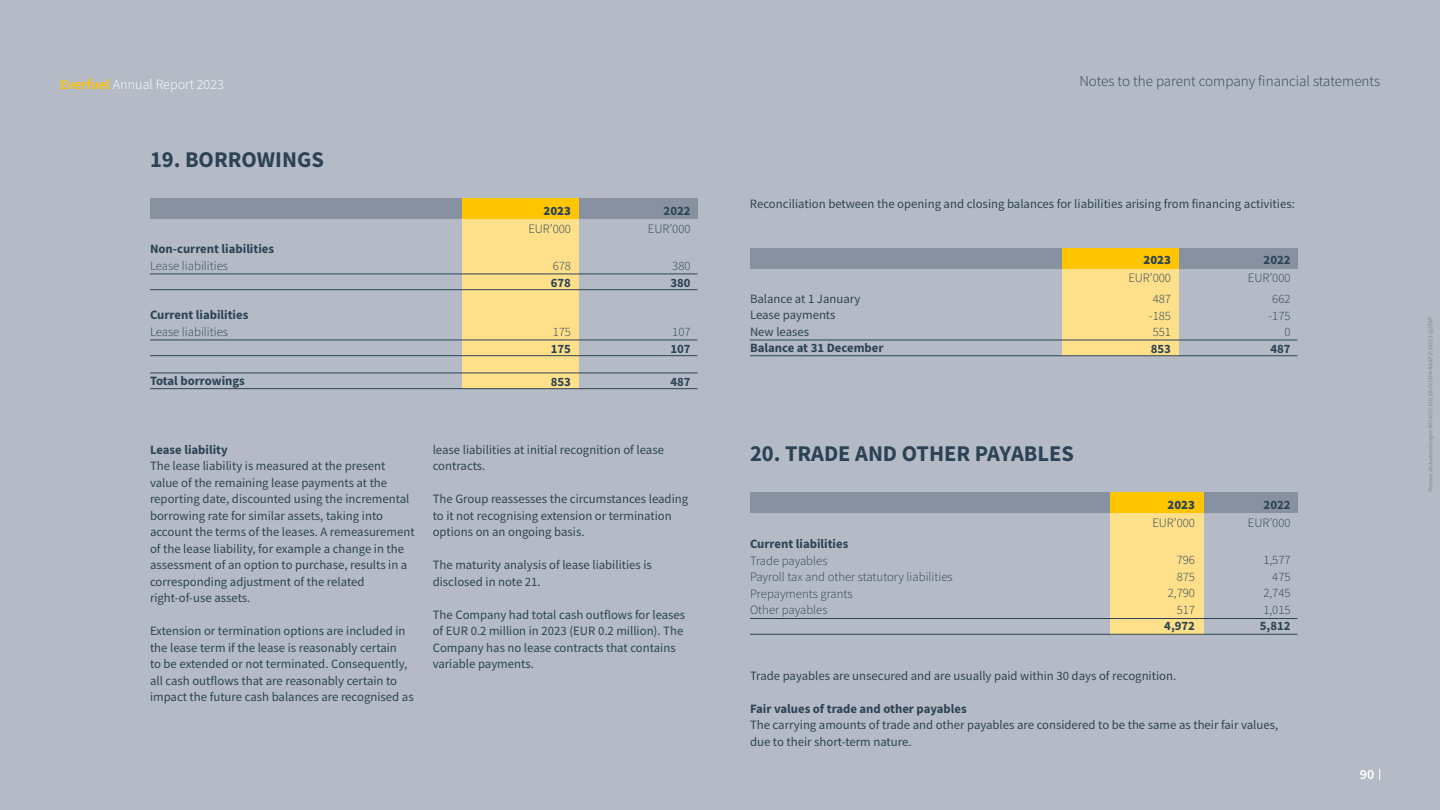
<style>
.page{position:relative;width:1440px;height:810px;background:#b5bbc6}
.page>*{position:absolute;margin:0;border:0;box-sizing:border-box;transform-origin:0 0}
.t1{font:700 22.5px "Source Sans Pro";color:#2c4355}
.t2{font:300 15px "Source Sans Pro";color:#2c4355}
.t3{font:300 14.1px "Source Sans Pro";color:#fff}
.t4{font:600 14.1px "Source Sans Pro";color:#fff}
.t5{font:12.75px/16.5px "Source Sans Pro";color:#2c4355}
.t6{font:300 12.75px/16.5px "Source Sans Pro";color:#2c4355;text-align:right}
.t7{font:700 12.75px "Source Sans Pro";color:#2c4355}
.t8{font:900 12.75px "Source Sans Pro";color:#2c4355}
.t9{font:italic 6px "Myriad Pro";color:#888}
.s1{font-weight:600;color:#fec500}
</style>
<div class="page">
<div style="left:150px;top:199px;width:548px;height:20px;background:#8791a0"></div>
<div style="left:462px;top:199px;width:117px;height:189px;background:#fee08b"></div>
<div style="left:750px;top:248px;width:548px;height:21px;background:#8791a0"></div>
<div style="left:1062px;top:248px;width:117px;height:108px;background:#fee08b"></div>
<hr style="left:150px;top:274px;width:548px;height:1px;background:#2c4355">
<hr style="left:150px;top:289px;width:548px;height:1px;background:#2c4355">
<hr style="left:150px;top:340px;width:548px;height:1px;background:#2c4355">
<hr style="left:150px;top:355px;width:548px;height:1px;background:#2c4355">
<hr style="left:150px;top:373px;width:548px;height:1px;background:#2c4355">
<hr style="left:150px;top:388px;width:548px;height:1px;background:#2c4355">
<hr style="left:750px;top:340px;width:548px;height:1px;background:#2c4355">
<hr style="left:750px;top:355px;width:548px;height:1px;background:#2c4355">
<div style="left:462px;top:199px;width:117px;height:20px;background:#fec500"></div>
<div style="left:1062px;top:248px;width:117px;height:21px;background:#fec500"></div>
<div style="left:750px;top:493px;width:548px;height:20px;background:#8791a0"></div>
<div style="left:1110px;top:493px;width:94px;height:141px;background:#fee08b"></div>
<hr style="left:750px;top:618px;width:548px;height:1px;background:#2c4355">
<hr style="left:750px;top:634px;width:548px;height:1px;background:#2c4355">
<div style="left:1110px;top:493px;width:94px;height:20px;background:#fec500"></div>
<p class="t3" style="left:60px;top:79px;width:165px"><span class="s1">Everfuel</span> Annual Report 2023</p>
<h1 class="t1" style="left:150px;top:150px;width:175px">19. BORROWINGS</h1>
<p class="t7" style="left:150px;top:244px;width:126px">Non-current liabilities</p>
<p class="t6" style="left:150px;top:258px;width:80px">Lease liabilities</p>
<p class="t7" style="left:150px;top:310px;width:100px">Current liabilities</p>
<p class="t6" style="left:150px;top:324px;width:80px">Lease liabilities</p>
<p class="t7" style="left:150px;top:376px;width:96px">Total borrowings</p>
<p class="t8" style="left:544px;top:205px;width:29px">2023</p>
<p class="t6" style="left:528px;top:221px;width:44px">EUR’000</p>
<p class="t7" style="left:664px;top:205px;width:28px">2022</p>
<p class="t6" style="left:648px;top:221px;width:44px">EUR’000</p>
<p class="t6" style="left:553px;top:259px;width:20px">678</p>
<p class="t7" style="left:551px;top:277px;width:22px">678</p>
<p class="t6" style="left:672px;top:259px;width:20px">380</p>
<p class="t7" style="left:670px;top:277px;width:22px">380</p>
<p class="t6" style="left:553px;top:325px;width:20px">175</p>
<p class="t7" style="left:551px;top:343px;width:22px">175</p>
<p class="t7" style="left:551px;top:376px;width:22px">853</p>
<p class="t6" style="left:672px;top:325px;width:20px">107</p>
<p class="t7" style="left:670px;top:343px;width:22px">107</p>
<p class="t7" style="left:670px;top:376px;width:22px">487</p>
<p class="t7" style="left:150px;top:444px;width:79px">Lease liability</p>
<p class="t5" style="left:150px;top:458px;width:266px">The lease liability is measured at the present value of the remaining lease payments at the reporting date, discounted using the incremental borrowing rate for similar assets, taking into account the terms of the leases. A remeasurement of the lease liability, for example a change in the assessment of an option to purchase, results in a corresponding adjustment of the related right-of-use assets.</p>
<p class="t5" style="left:150px;top:623px;width:265px">Extension or termination options are included in the lease term if the lease is reasonably certain<br>to be extended or not terminated. Consequently, all cash outflows that are reasonably certain to impact the future cash balances are recognised as</p>
<p class="t5" style="left:433px;top:442px;width:233px">lease liabilities at initial recognition of lease contracts.</p>
<p class="t5" style="left:433px;top:491px;width:257px">The Group reassesses the circumstances leading to it not recognising extension or termination options on an ongoing basis.</p>
<p class="t5" style="left:433px;top:557px;width:221px">The maturity analysis of lease liabilities is disclosed in note 21.</p>
<p class="t5" style="left:433px;top:607px;width:254px">The Company had total cash outflows for leases of EUR 0.2 million in 2023 (EUR 0.2 million). The Company has no lease contracts that contains variable payments.</p>
<p class="t2" style="left:1079px;top:75px;width:302px">Notes to the parent company financial statements</p>
<p class="t5" style="left:750px;top:197px;width:546px">Reconciliation between the opening and closing balances for liabilities arising from financing activities:</p>
<p class="t5" style="left:750px;top:291px;width:112px">Balance at 1 January<br>Lease payments<br>New leases</p>
<p class="t7" style="left:750px;top:343px;width:135px">Balance at 31 December</p>
<h1 class="t1" style="left:750px;top:444px;width:326px">20. TRADE AND OTHER PAYABLES</h1>
<p class="t7" style="left:750px;top:539px;width:100px">Current liabilities</p>
<p class="t6" style="left:750px;top:553px;width:204px;text-align:left">Trade payables<br>Payroll tax and other statutory liabilities<br>Prepayments grants<br>Other payables</p>
<p class="t8" style="left:1144px;top:255px;width:29px">2023</p>
<p class="t6" style="left:1128px;top:271px;width:44px">EUR’000</p>
<p class="t6" style="left:1149px;top:292px;width:24px;text-align:justify">487 -185<br>551</p>
<p class="t7" style="left:1151px;top:343px;width:22px">853</p>
<p class="t7" style="left:1264px;top:255px;width:28px">2022</p>
<p class="t6" style="left:1248px;top:271px;width:44px">EUR’000</p>
<p class="t6" style="left:1268px;top:292px;width:24px">662 -175<br>0</p>
<p class="t7" style="left:1270px;top:343px;width:22px">487</p>
<p class="t8" style="left:1168px;top:499px;width:29px">2023</p>
<p class="t6" style="left:1152px;top:515px;width:44px">EUR’000</p>
<p class="t6" style="left:1168px;top:553px;width:29px">796<br>875<br>2,790<br>517</p>
<p class="t7" style="left:1164px;top:621px;width:32px">4,972</p>
<p class="t7" style="left:1264px;top:499px;width:28px">2022</p>
<p class="t6" style="left:1248px;top:515px;width:44px">EUR’000</p>
<p class="t6" style="left:1263px;top:553px;width:29px">1,577<br>475<br>2,745<br>1,015</p>
<p class="t7" style="left:1260px;top:621px;width:32px">5,812</p>
<p class="t5" style="left:750px;top:668px;width:428px">Trade payables are unsecured and are usually paid within 30 days of recognition.</p>
<p class="t7" style="left:750px;top:703px;width:218px">Fair values of trade and other payables</p>
<p class="t5" style="left:750px;top:718px;width:530px">The carrying amounts of trade and other payables are considered to be the same as their fair values, due to their short-term nature.</p>
<p class="t4" style="left:1360px;top:769px;width:16px">90</p>
<p class="t9" style="left:1428px;top:492px;width:178px;rotate:-90deg">Penneo dokumentnøgle:WG4GO-SUL5B-DO3P4-KAKPZ-3VZJ3-Q2Z4P</p>
</div>
